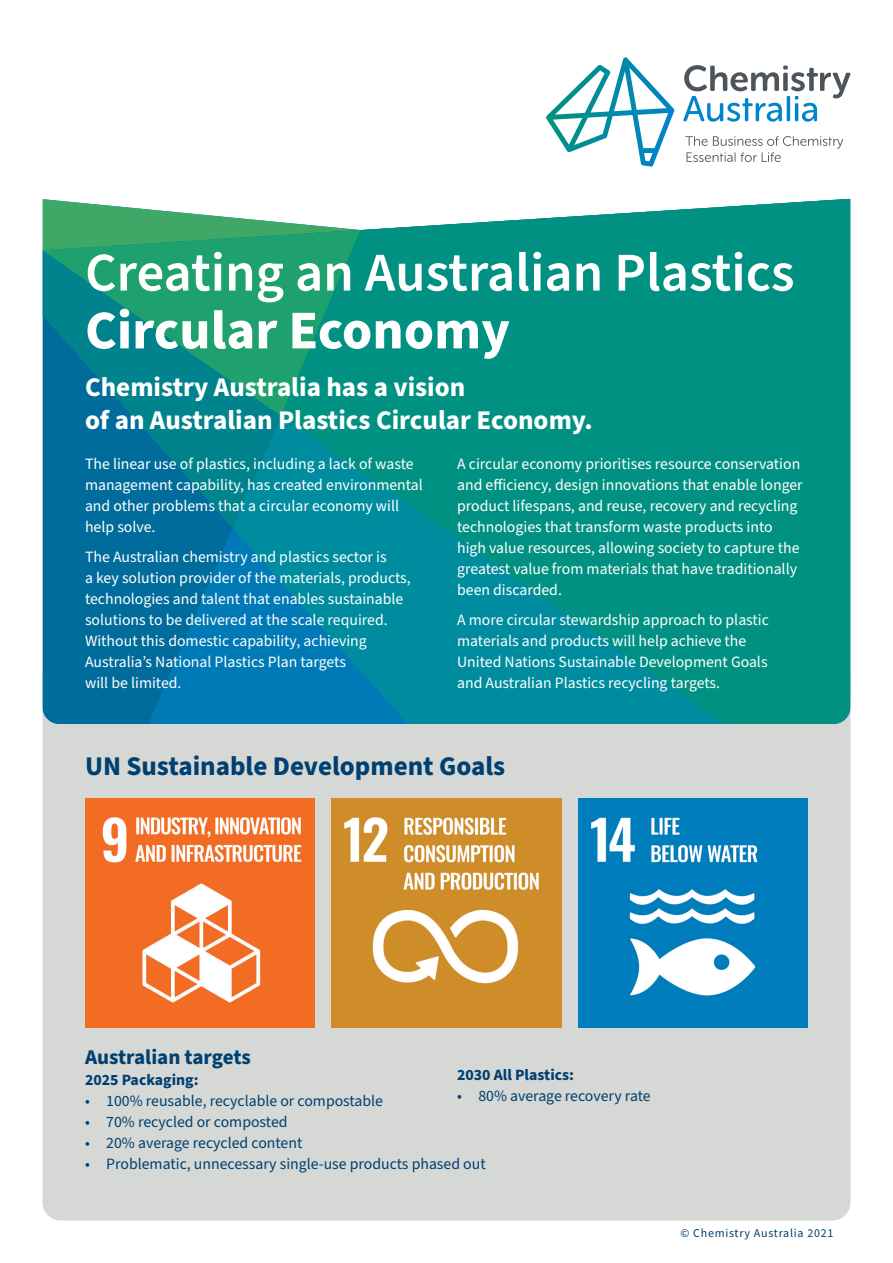
<style>
.page{position:relative;width:893px;height:1263px;background:#fff}
.page>*{position:absolute;margin:0;border:0;box-sizing:border-box;transform-origin:0 0}
.t1{font:600 54.6px "Source Sans Pro";color:#fff}
.t2{font:700 54.6px "Source Sans Pro";color:#fff}
.t3{font:700 27px/33px "Source Sans Pro";color:#fff}
.t4{font:700 27px "Source Sans Pro";color:#004071}
.t5{font:700 21px "Source Sans Pro";color:#004071}
.t6{font:15.75px/21px "Source Sans Pro";color:#fff}
.t7{font:15.75px "Source Sans Pro";color:#004071}
.t8{font:700 15.75px "Source Sans Pro";color:#004071}
.t9{font:12px "Source Sans Pro";letter-spacing:.06em;color:#004071}
</style>
<div class="page">
<div style="left:43px;top:659px;width:807px;height:561px;background:#d5d8d4;border-radius:18px"></div>
<svg style="left:233px;top:416px;width:48px;height:112px;background:#008796"></svg>
<svg style="left:43px;top:199px;width:238px;height:217px;background:#35a67c"></svg>
<svg style="left:281px;top:199px;width:569px;height:525px;background:#0c9688"></svg>
<svg style="left:233px;top:528px;width:392px;height:196px;background:#00889f"></svg>
<svg style="left:43px;top:316px;width:190px;height:408px;background:#017399"></svg>
<svg style="left:791px;top:699px;width:59px;height:25px"></svg>
<svg style="left:546px;top:57px;width:128px;height:110px"></svg>
<svg style="left:683px;top:65px;width:167px;height:57px"></svg>
<svg style="left:685px;top:136px;width:158px;height:26px"></svg>
<img style="left:85px;top:798px;width:229px;height:229px">
<img style="left:332px;top:798px;width:229px;height:229px">
<img style="left:579px;top:798px;width:229px;height:229px">
<h1 class="t1" style="left:85px;top:236px;width:711px">Creating an Australian Plastics</h1>
<h1 class="t2" style="left:85px;top:293px;width:426px">Circular Economy</h1>
<h2 class="t3" style="left:85px;top:371px;width:509px">Chemistry Australia has a vision<br>of an Australian Plastics Circular Economy.</h2>
<p class="t6" style="left:85px;top:454px;width:339px">The linear use of plastics, including a lack of waste management capability, has created environmental and other problems that a circular economy will help solve.</p>
<p class="t6" style="left:85px;top:546px;width:327px">The Australian chemistry and plastics sector is<br>a key solution provider of the materials, products, technologies and talent that enables sustainable solutions to be delivered at the scale required.<br>Without this domestic capability, achieving Australia’s National Plastics Plan targets<br>will be limited.</p>
<p class="t6" style="left:457px;top:454px;width:347px">A circular economy prioritises resource conservation and efficiency, design innovations that enable longer product lifespans, and reuse, recovery and recycling technologies that transform waste products into high value resources, allowing society to capture the greatest value from materials that have traditionally been discarded.</p>
<p class="t6" style="left:457px;top:609px;width:313px">A more circular stewardship approach to plastic materials and products will help achieve the United Nations Sustainable Development Goals and Australian Plastics recycling targets.</p>
<h2 class="t4" style="left:85px;top:748px;width:422px">UN Sustainable Development Goals</h2>
<h3 class="t5" style="left:85px;top:1043px;width:167px">Australian targets</h3>
<p class="t8" style="left:85px;top:1069px;width:115px">2025 Packaging:</p>
<p class="t7" style="left:85px;top:1091px;width:300px">• 100% reusable, recyclable or compostable</p>
<p class="t7" style="left:85px;top:1112px;width:204px">• 70% recycled or composted</p>
<p class="t7" style="left:85px;top:1133px;width:219px">• 20% average recycled content</p>
<p class="t7" style="left:85px;top:1154px;width:402px">• Problematic, unnecessary single-use products phased out</p>
<p class="t8" style="left:457px;top:1064px;width:118px">2030 All Plastics:</p>
<p class="t7" style="left:457px;top:1085px;width:195px">• 80% average recovery rate</p>
<p class="t9" style="left:680px;top:1225px;width:155px">© Chemistry Australia 2021</p>
</div>
